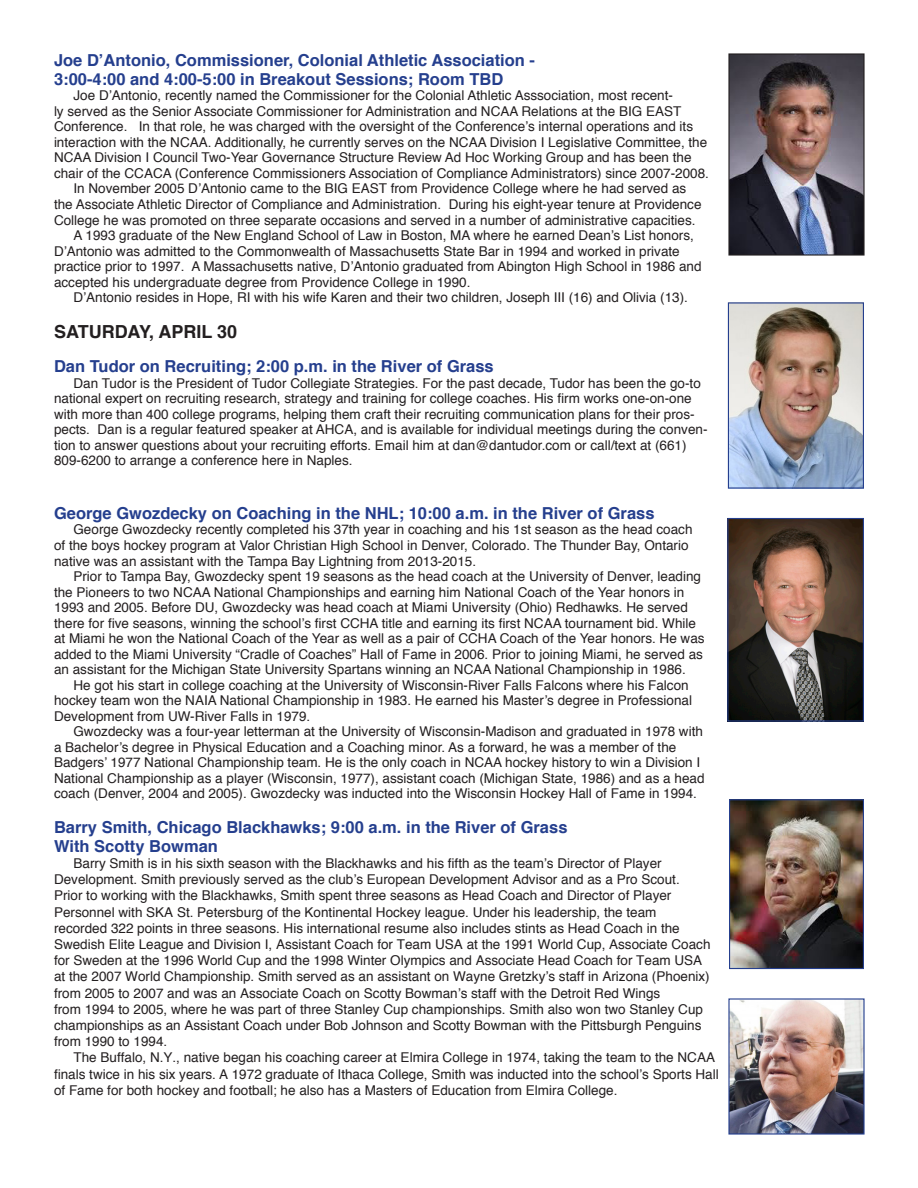
<style>
.page{position:relative;width:918px;height:1188px;background:#fff}
.page>*{position:absolute;margin:0;border:0;box-sizing:border-box;transform-origin:0 0}
.t1{font:700 18px "Helvetica";color:#231f20}
.t2{font:700 16.5px "Helvetica";color:#253f8e}
.t3{font:13.5px/15.6px "Helvetica";color:#231f20}
</style>
<div class="page">
<img style="left:730px;top:55px;width:133px;height:199px">
<div style="left:728px;top:53px;width:137px;height:203px;border:1px solid #231f20"></div>
<img style="left:730px;top:304px;width:132px;height:183px">
<div style="left:728px;top:302px;width:136px;height:187px;border:1px solid #253f8e"></div>
<img style="left:729px;top:520px;width:133px;height:200px">
<div style="left:727px;top:518px;width:137px;height:204px;border:1px solid #253f8e"></div>
<img style="left:731px;top:801px;width:131px;height:166px">
<div style="left:729px;top:799px;width:135px;height:170px;border:1px solid #253f8e"></div>
<img style="left:730px;top:1000px;width:133px;height:133px">
<div style="left:728px;top:998px;width:137px;height:137px;border:1px solid #253f8e"></div>
<p class="t2" style="left:54px;top:47px;width:483px">Joe D’Antonio, Commissioner, Colonial Athletic Association -</p>
<p class="t2" style="left:54px;top:66px;width:451px">3:00-4:00 and 4:00-5:00 in Breakout Sessions; Room TBD</p>
<p class="t3" style="left:54px;top:88px;width:657px;text-indent:19px">Joe D’Antonio, recently named the Commissioner for the Colonial Athletic Asssociation, most recent-<br>ly served as the Senior Associate Commissioner for Administration and NCAA Relations at the BIG EAST Conference. In that role, he was charged with the oversight of the Conference’s internal operations and its interaction with the NCAA. Additionally, he currently serves on the NCAA Division I Legislative Committee, the NCAA Division I Council Two-Year Governance Structure Review Ad Hoc Working Group and has been the chair of the CCACA (Conference Commissioners Association of Compliance Administrators) since 2007-2008.</p>
<p class="t3" style="left:54px;top:181px;width:649px;text-align:center">In November 2005 D’Antonio came to the BIG EAST from Providence College where he had served as<br>the Associate Athletic Director of Compliance and Administration. During his eight-year tenure at Providence<br>College he was promoted on three separate occasions and served in a number of administrative capacities.</p>
<p class="t3" style="left:54px;top:228px;width:649px;text-indent:19px">A 1993 graduate of the New England School of Law in Boston, MA where he earned Dean’s List honors, D’Antonio was admitted to the Commonwealth of Massachusetts State Bar in 1994 and worked in private practice prior to 1997. A Massachusetts native, D’Antonio graduated from Abington High School in 1986 and accepted his undergraduate degree from Providence College in 1990.</p>
<p class="t3" style="left:73px;top:290px;width:616px">D’Antonio resides in Hope, RI with his wife Karen and their two children, Joseph III (16) and Olivia (13).</p>
<p class="t1" style="left:54px;top:318px;width:185px">SATURDAY, APRIL 30</p>
<p class="t2" style="left:54px;top:353px;width:441px">Dan Tudor on Recruiting; 2:00 p.m. in the River of Grass</p>
<p class="t3" style="left:54px;top:376px;width:655px;text-indent:19px">Dan Tudor is the President of Tudor Collegiate Strategies. For the past decade, Tudor has been the go-to national expert on recruiting research, strategy and training for college coaches. His firm works one-on-one with more than 400 college programs, helping them craft their recruiting communication plans for their pros&shy;pects. Dan is a regular featured speaker at AHCA, and is available for individual meetings during the conven&shy;tion to answer questions about your recruiting efforts. Email him at dan@dantudor.com or call/text at (661)<br>809-6200 to arrange a conference here in Naples.</p>
<p class="t2" style="left:54px;top:500px;width:602px">George Gwozdecky on Coaching in the NHL; 10:00 a.m. in the River of Grass</p>
<p class="t3" style="left:54px;top:522px;width:640px;text-indent:19px">George Gwozdecky recently completed his 37th year in coaching and his 1st season as the head coach of the boys hockey program at Valor Christian High School in Denver, Colorado. The Thunder Bay, Ontario native was an assistant with the Tampa Bay Lightning from 2013-2015.</p>
<p class="t3" style="left:54px;top:569px;width:652px;text-indent:19px">Prior to Tampa Bay, Gwozdecky spent 19 seasons as the head coach at the University of Denver, leading the Pioneers to two NCAA National Championships and earning him National Coach of the Year honors in 1993 and 2005. Before DU, Gwozdecky was head coach at Miami University (Ohio) Redhawks. He served there for five seasons, winning the school’s first CCHA title and earning its first NCAA tournament bid. While at Miami he won the National Coach of the Year as well as a pair of CCHA Coach of the Year honors. He was added to the Miami University “Cradle of Coaches” Hall of Fame in 2006. Prior to joining Miami, he served as an assistant for the Michigan State University Spartans winning an NCAA National Championship in 1986.</p>
<p class="t3" style="left:54px;top:678px;width:640px;text-indent:19px">He got his start in college coaching at the University of Wisconsin-River Falls Falcons where his Falcon hockey team won the NAIA National Championship in 1983. He earned his Master’s degree in Professional<br>Development from UW-River Falls in 1979.</p>
<p class="t3" style="left:54px;top:724px;width:652px;text-indent:19px">Gwozdecky was a four-year letterman at the University of Wisconsin-Madison and graduated in 1978 with a Bachelor’s degree in Physical Education and a Coaching minor. As a forward, he was a member of the Badgers’ 1977 National Championship team. He is the only coach in NCAA hockey history to win a Division I National Championship as a player (Wisconsin, 1977), assistant coach (Michigan State, 1986) and as a head coach (Denver, 2004 and 2005). Gwozdecky was inducted into the Wisconsin Hockey Hall of Fame in 1994.</p>
<p class="t2" style="left:54px;top:814px;width:515px">Barry Smith, Chicago Blackhawks; 9:00 a.m. in the River of Grass</p>
<p class="t2" style="left:54px;top:833px;width:165px">With Scotty Bowman</p>
<p class="t3" style="left:54px;top:856px;width:658px;line-height:16.2px;text-indent:19px">Barry Smith is in his sixth season with the Blackhawks and his fifth as the team’s Director of Player Development. Smith previously served as the club’s European Development Advisor and as a Pro Scout.<br>Prior to working with the Blackhawks, Smith spent three seasons as Head Coach and Director of Player Personnel with SKA St. Petersburg of the Kontinental Hockey league. Under his leadership, the team recorded 322 points in three seasons. His international resume also includes stints as Head Coach in the Swedish Elite League and Division I, Assistant Coach for Team USA at the 1991 World Cup, Associate Coach for Sweden at the 1996 World Cup and the 1998 Winter Olympics and Associate Head Coach for Team USA at the 2007 World Championship. Smith served as an assistant on Wayne Gretzky’s staff in Arizona (Phoenix) from 2005 to 2007 and was an Associate Coach on Scotty Bowman’s staff with the Detroit Red Wings<br>from 1994 to 2005, where he was part of three Stanley Cup championships. Smith also won two Stanley Cup championships as an Assistant Coach under Bob Johnson and Scotty Bowman with the Pittsburgh Penguins from 1990 to 1994.</p>
<p class="t3" style="left:54px;top:1050px;width:666px;line-height:16.2px;text-indent:19px">The Buffalo, N.Y., native began his coaching career at Elmira College in 1974, taking the team to the NCAA finals twice in his six years. A 1972 graduate of Ithaca College, Smith was inducted into the school’s Sports Hall of Fame for both hockey and football; he also has a Masters of Education from Elmira College.</p>
</div>
